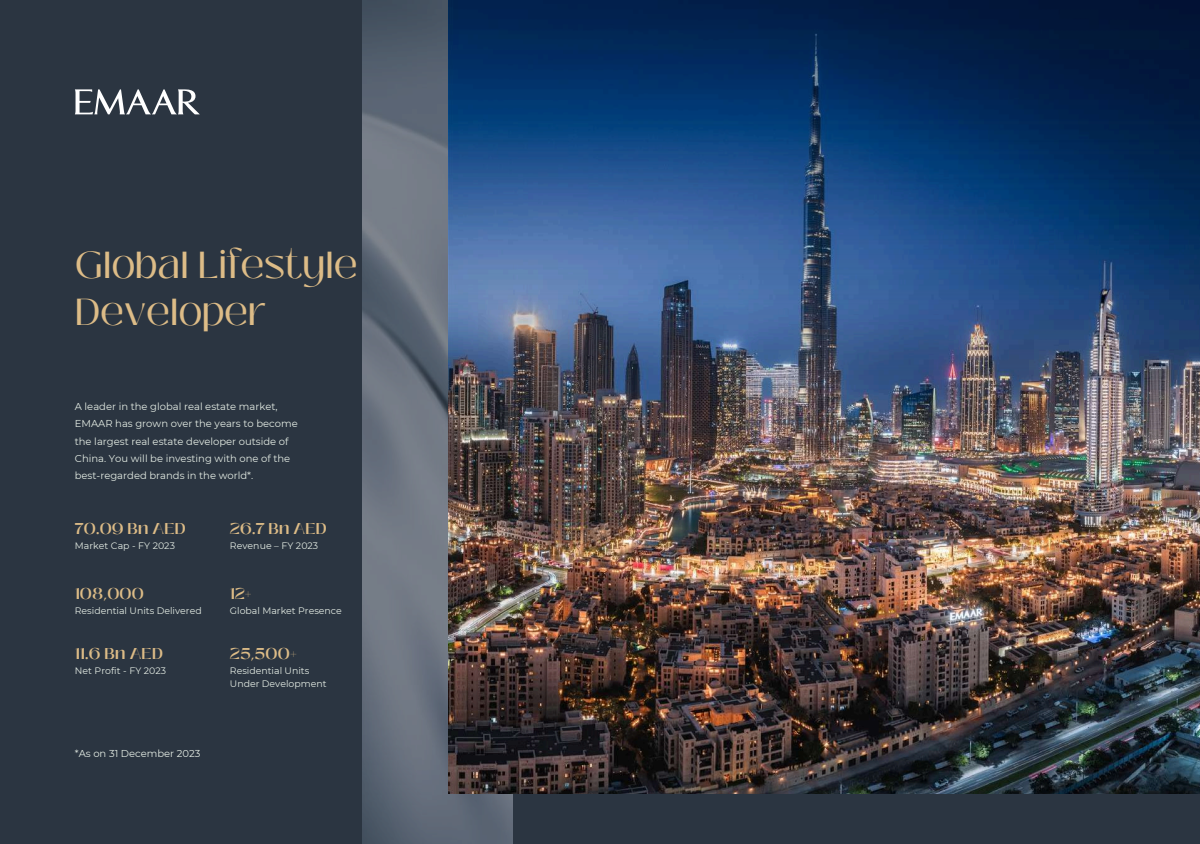
<style>
.page{position:relative;width:1200px;height:844px;background:#2b3541}
.page>*{position:absolute;margin:0;border:0;box-sizing:border-box;transform-origin:0 0}
.t1{font:37.5px/46.9px "Black Mango";color:#ddbc87}
.t2{font:600 15.62px "Black Mango";letter-spacing:.015em;color:#ddbc87}
.t3{font:10px/17.4px "Montserrat";color:#e3ebe3}
.t4{font:9.38px/13.6px "Montserrat";color:#e3ebe3}
</style>
<div class="page">
<img style="left:362px;top:0;width:150px;height:844px">
<img style="left:449px;top:0;width:751px;height:794px">
<svg style="left:75px;top:89px;width:125px;height:25px"></svg>
<img style="left:449px;top:1px;width:750px;height:409px">
<h1 class="t1" style="left:75px;top:242px;width:284px">Global Lifestyle<br>Developer</h1>
<p class="t3" style="left:75px;top:397px;width:224px">A leader in the global real estate market, EMAAR has grown over the years to become the largest real estate developer outside of China. You will be investing with one of the best-regarded brands in the world*.</p>
<h2 class="t2" style="left:75px;top:516px;width:112px">70.09 Bn AED</h2>
<p class="t4" style="left:75px;top:539px;width:102px">Market Cap - FY 2023</p>
<h2 class="t2" style="left:75px;top:581px;width:71px">108,000</h2>
<p class="t4" style="left:75px;top:603px;width:128px">Residential Units Delivered</p>
<h2 class="t2" style="left:75px;top:641px;width:90px">11.6 Bn AED</h2>
<p class="t4" style="left:75px;top:663px;width:93px">Net Profit - FY 2023</p>
<p class="t3" style="left:75px;top:745px;width:127px">*As on 31 December 2023</p>
<h2 class="t2" style="left:230px;top:516px;width:98px">26.7 Bn AED</h2>
<p class="t4" style="left:230px;top:539px;width:90px">Revenue – FY 2023</p>
<h2 class="t2" style="left:230px;top:581px;width:23px">12+</h2>
<p class="t4" style="left:230px;top:603px;width:114px">Global Market Presence</p>
<h2 class="t2" style="left:230px;top:641px;width:69px">25,500+</h2>
<p class="t4" style="left:230px;top:663px;width:98px">Residential Units<br>Under Development</p>
</div>
